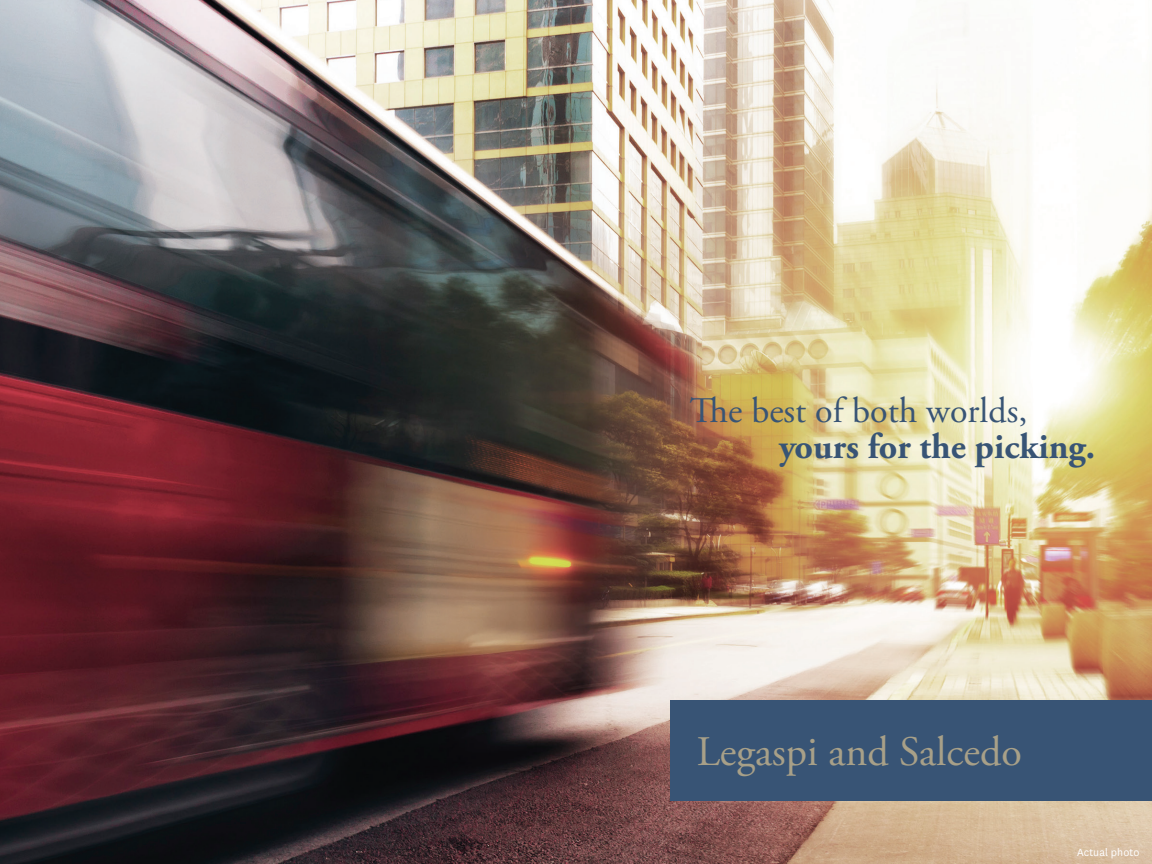
<style>
.page{position:relative;width:1152px;height:864px;background:#fff}
.page>*{position:absolute;margin:0;border:0;box-sizing:border-box;transform-origin:0 0}
.t1{font:42px "Adobe Garamond Pro";color:#a8a088}
.t2{font:36px "Adobe Garamond Pro";color:#385475}
.t3{font:700 36px "Adobe Garamond Pro";color:#385475}
.t4{font:12px "National";letter-spacing:.005em;color:#fff}
</style>
<div class="page">
<img style="left:0;top:0;width:1152px;height:864px">
<div style="left:670px;top:701px;width:482px;height:100px;background:#385475"></div>
<p class="t2" style="left:690px;top:389px;width:339px">The best of both worlds,</p>
<p class="t3" style="left:779px;top:426px;width:318px">yours for the picking.</p>
<p class="t1" style="left:697px;top:727px;width:327px">Legaspi and Salcedo</p>
<p class="t4" style="left:1077px;top:845px;width:64px">Actual photo</p>
</div>
